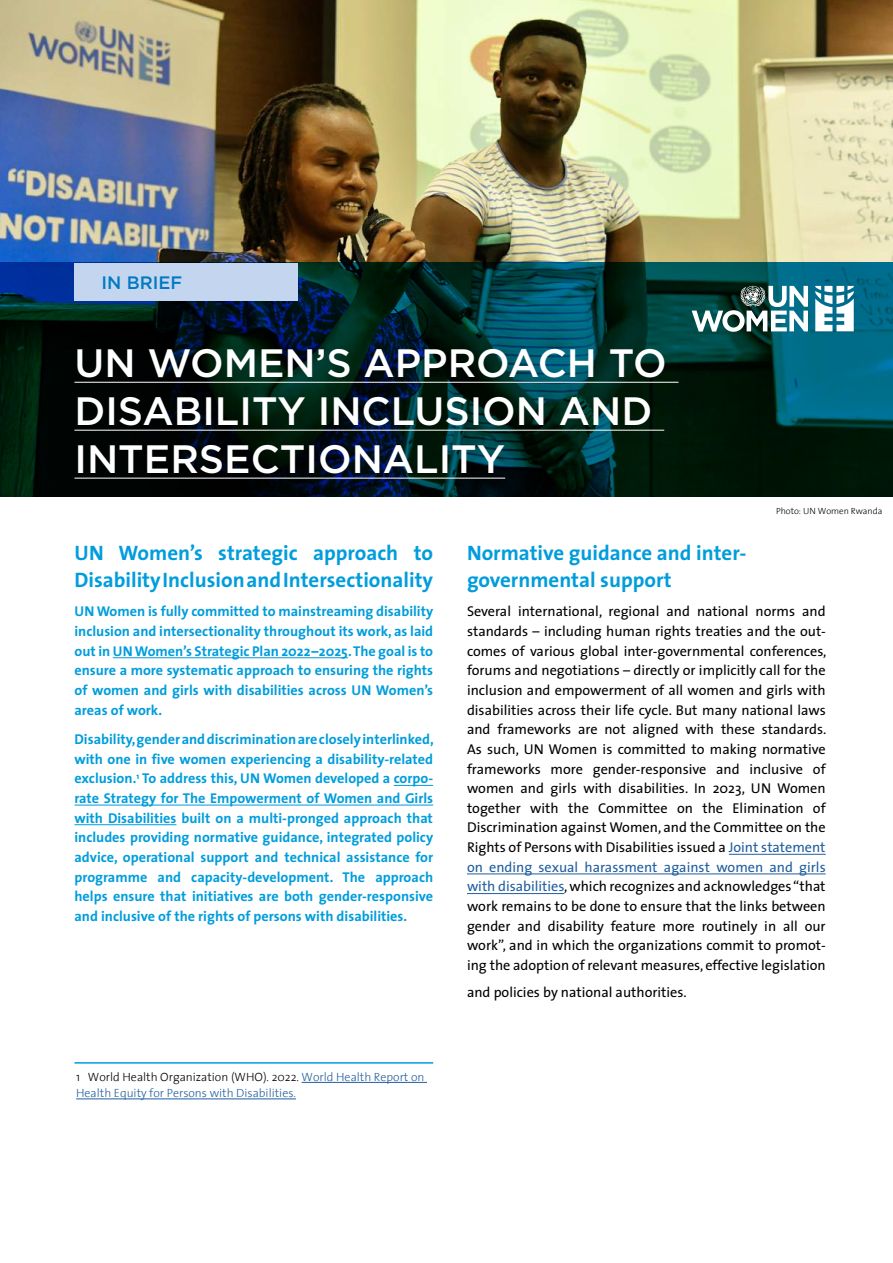
<style>
.page{position:relative;width:893px;height:1263px;background:#fff}
.page>*{position:absolute;margin:0;border:0;box-sizing:border-box;transform-origin:0 0}
.t1{font:500 39.6px/48px "Gotham";color:#fff}
.t2{font:700 21px/27px "The Sans";color:#009ddc}
.t3{font:500 18px "Gotham";color:#0079c1}
.t4{font:14.25px/19.6px "The Sans";color:#000;text-align:justify}
.t5{font:700 14.25px/19.6px "The Sans";color:#009ddc;text-align:justify}
.t6{font:300 12px/16.5px "The Sans";color:#215e9e}
.t7{font:300 9px "The Sans";color:#000}
.s1{color:#000}
.s2{color:#215e9e}
</style>
<div class="page">
<img style="left:0;top:0;width:893px;height:263px">
<svg style="left:0;top:263px;width:893px;height:234px;background:#002527"></svg>
<hr style="left:74px;top:382px;width:604px;height:1px;background:#fff">
<hr style="left:74px;top:430px;width:590px;height:1px;background:#fff">
<hr style="left:74px;top:478px;width:431px;height:1px;background:#fff">
<hr style="left:113px;top:657px;width:235px;height:1px;background:#009ddc">
<hr style="left:394px;top:785px;width:39px;height:1px;background:#009ddc">
<hr style="left:74px;top:805px;width:359px;height:1px;background:#009ddc">
<hr style="left:74px;top:824px;width:102px;height:1px;background:#009ddc">
<div style="left:74px;top:263px;width:224px;height:38px;background:#c4d6ef"></div>
<svg style="left:692px;top:285px;width:116px;height:47px"></svg>
<svg style="left:815px;top:286px;width:39px;height:45px"></svg>
<hr style="left:74px;top:1062px;width:359px;height:2px;background:#009ddc">
<hr style="left:302px;top:1082px;width:125px;height:1px;background:#215e9e">
<hr style="left:76px;top:1099px;width:220px;height:1px;background:#215e9e">
<hr style="left:729px;top:854px;width:97px;height:1px;background:#215e9e">
<hr style="left:467px;top:874px;width:359px;height:1px;background:#215e9e">
<hr style="left:467px;top:893px;width:97px;height:1px;background:#215e9e">
<p class="t3" style="left:101px;top:271px;width:82px">IN BRIEF</p>
<h1 class="t1" style="left:74px;top:338px;width:594px">UN WOMEN’S APPROACH TO<br>DISABILITY INCLUSION AND<br>INTERSECTIONALITY</h1>
<p class="t7" style="left:776px;top:503px;width:108px">Photo: UN Women Rwanda</p>
<h2 class="t2" style="left:74px;top:539px;width:360px">UN Women’s strategic approach to<br>Disability Inclusion and Intersectionality</h2>
<p class="t5" style="left:74px;top:601px;width:360px">UN Women is fully committed to mainstreaming disability inclusion and intersectionality throughout its work, as laid out in UN Women’s Strategic Plan 2022–2025. The goal is to ensure a more systematic approach to ensuring the rights of women and girls with disabilities across UN Women’s areas of work.</p>
<p class="t5" style="left:74px;top:729px;width:361px">Disability, gender and discrimination are closely interlinked, with one in five women experiencing a disability-related exclusion.<sup>1</sup> To address this, UN Women developed a corpo&shy;rate Strategy for The Empowerment of Women and Girls with Disabilities built on a multi-pronged approach that includes providing normative guidance, integrated policy advice, operational support and technical assistance for programme and capacity-development. The approach helps ensure that initiatives are both gender-responsive and inclusive of the rights of persons with disabilities.</p>
<p class="t6" style="left:76px;top:1068px;width:350px"><span class="s1">1 World Health Organization (WHO). 2022.</span> World Health Report on<br>Health Equity for Persons with Disabilities.</p>
<h2 class="t2" style="left:467px;top:539px;width:281px">Normative guidance and inter&shy;governmental support</h2>
<p class="t4" style="left:467px;top:601px;width:361px">Several international, regional and national norms and standards – including human rights treaties and the out&shy;comes of various global inter-governmental conferences, forums and negotiations – directly or implicitly call for the inclusion and empowerment of all women and girls with disabilities across their life cycle. But many national laws and frameworks are not aligned with these standards.<br>As such, UN Women is committed to making normative frameworks more gender-responsive and inclusive of women and girls with disabilities. In 2023, UN Women together with the Committee on the Elimination of Discrimination against Women, and the Committee on the Rights of Persons with Disabilities issued a <span class="s2">Joint statement on ending sexual harassment against women and girls with disabilities</span>, which recognizes and acknowledges “that work remains to be done to ensure that the links between gender and disability feature more routinely in all our work”, and in which the organizations commit to promot&shy;ing the adoption of relevant measures, effective legislation</p>
<p class="t4" style="left:467px;top:982px;width:221px">and policies by national authorities.</p>
</div>
